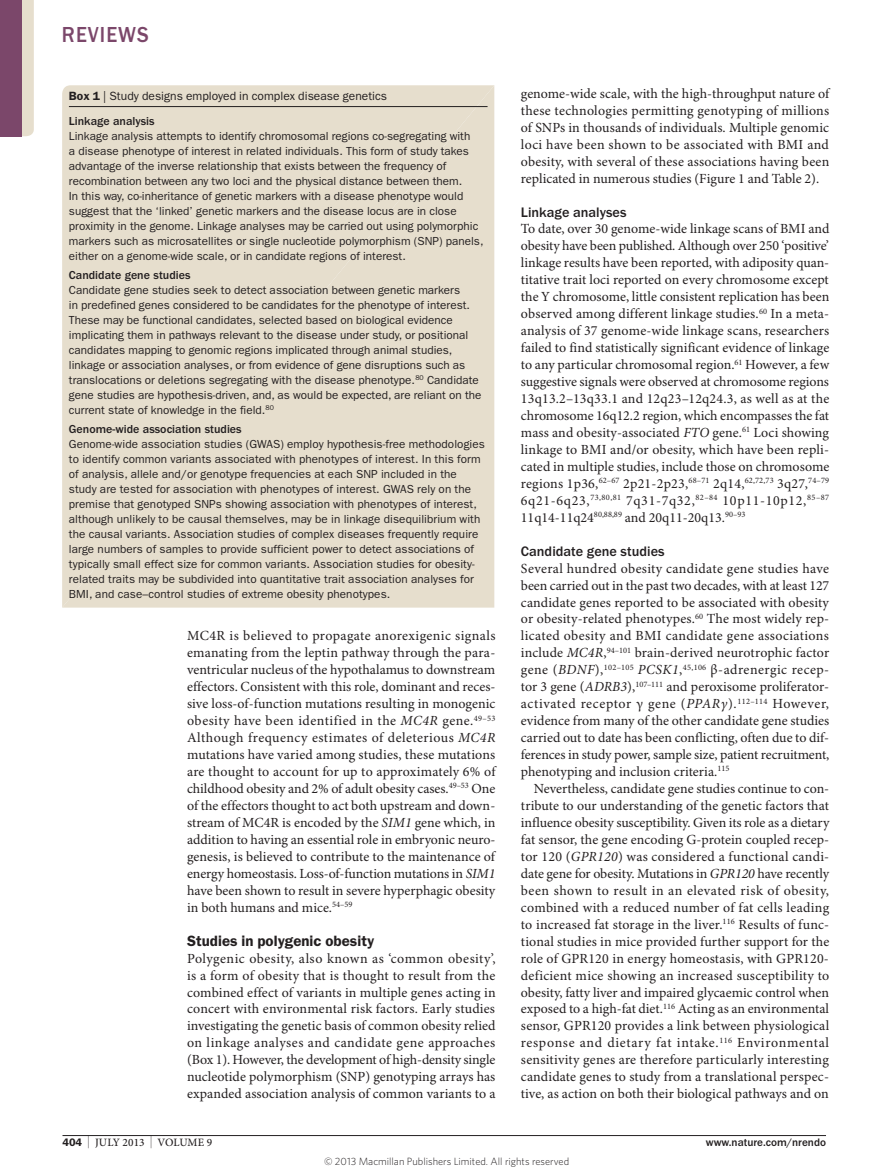
<style>
.page{position:relative;width:893px;height:1174px;background:#fff}
.page>*{position:absolute;margin:0;border:0;box-sizing:border-box;transform-origin:0 0}
.t1{font:500 22.5px "ITC Franklin Gothic Std";letter-spacing:.05em;color:#7b476a;scale:.9 1}
.Head_1{font:600 15px "ITC Franklin Gothic Std";color:#231f20}
.Head_2{font:500 14.25px "ITC Franklin Gothic Std";color:#231f20}
.Body_first{font:13.95px/17px "Minion Pro";color:#231f20;text-align:justify}
.Body_text{font:13.95px/17px "Minion Pro";letter-spacing:.005em;color:#231f20;text-align:justify}
.Box_subhead{font:500 12px "ITC Franklin Gothic Std";color:#231f20}
.Box_title{font:12px "ITC Franklin Gothic Std";color:#231f20}
.Box_body_first{font:11.7px/15px "ITC Franklin Gothic Std";color:#231f20}
.t2{font:500 11.25px "ITC Franklin Gothic Std";color:#231f20}
.t3{font:500 11.25px "Minion Pro";letter-spacing:.01em;color:#231f20}
.t4{font:300 10.5px "Whitney";color:#231f20}
.s1{font-weight:600}
.s2{font-style:italic}
.s3{font-family:"ITC Franklin Gothic Std";font-weight:600;font-size:10.95px}
.s4{font-size:12.9px}
</style>
<div class="page">
<hr style="left:63px;top:1135px;width:763px;height:1px;background:#231f20">
<div style="left:62px;top:85px;width:432px;height:522px;background:#e6decd"></div>
<hr style="left:69px;top:106px;width:419px;height:1px;background:#231f20">
<div style="left:22px;top:0;width:12px;height:136px;background:#e6decd"></div>
<div style="left:0;top:0;width:22px;height:136px;background:#7b476a"></div>
<p class="t1" style="left:62px;top:22px;width:98px">REVIEWS</p>
<p class="Box_title" style="left:69px;top:89px;width:320px"><span class="s1">Box 1</span> | Study designs employed in complex disease genetics</p>
<p class="Box_subhead" style="left:69px;top:114px;width:87px">Linkage analysis</p>
<p class="Box_body_first" style="left:69px;top:128px;width:416px">Linkage analysis attempts to identify chromosomal regions co-segregating with<br>a disease phenotype of interest in related individuals. This form of study takes advantage of the inverse relationship that exists between the frequency of recombination between any two loci and the physical distance between them.<br>In this way, co-inheritance of genetic markers with a disease phenotype would suggest that the ‘linked’ genetic markers and the disease locus are in close proximity in the genome. Linkage analyses may be carried out using polymorphic markers such as microsatellites or single nucleotide polymorphism (SNP) panels, either on a genome-wide scale, or in candidate regions of interest.</p>
<p class="Box_subhead" style="left:69px;top:268px;width:123px">Candidate gene studies</p>
<p class="Box_body_first" style="left:69px;top:283px;width:414px">Candidate gene studies seek to detect association between genetic markers<br>in predefined genes considered to be candidates for the phenotype of interest.<br>These may be functional candidates, selected based on biological evidence implicating them in pathways relevant to the disease under study, or positional candidates mapping to genomic regions implicated through animal studies, linkage or association analyses, or from evidence of gene disruptions such as translocations or deletions segregating with the disease phenotype.<sup>80</sup> Candidate gene studies are hypothesis-driven, and, as would be expected, are reliant on the current state of knowledge in the field.<sup>80</sup></p>
<p class="Box_subhead" style="left:69px;top:423px;width:174px">Genome-wide association studies</p>
<p class="Box_body_first" style="left:69px;top:437px;width:418px">Genome-wide association studies (GWAS) employ hypothesis-free methodologies to identify common variants associated with phenotypes of interest. In this form of analysis, allele and/or genotype frequencies at each SNP included in the study are tested for association with phenotypes of interest. GWAS rely on the premise that genotyped SNPs showing association with phenotypes of interest, although unlikely to be causal themselves, may be in linkage disequilibrium with the causal variants. Association studies of complex diseases frequently require large numbers of samples to provide sufficient power to detect associations of typically small effect size for common variants. Association studies for obesity&shy;related traits may be subdivided into quantitative trait association analyses for BMI, and case–control studies of extreme obesity phenotypes.</p>
<p class="Body_first" style="left:187px;top:628px;width:310px">MC4R is believed to propagate anorexigenic signals emanating from the leptin pathway through the para&shy;ventricular nucleus of the hypothalamus to downstream effectors. Consistent with this role, dominant and reces&shy;sive loss-of-function mutations resulting in monogenic obesity have been identified in the <span class="s2">MC4R</span> gene.<sup>49–53<br></sup>Although frequency estimates of deleterious <span class="s2">MC4R </span>mutations have varied among studies, these mutations are thought to account for up to approximately 6% of childhood obesity and 2% of adult obesity cases.<sup>49–53</sup> One of the effectors thought to act both upstream and down&shy;stream of MC4R is encoded by the <span class="s2">SIM1</span> gene which, in addition to having an essential role in embryonic neuro&shy;genesis, is believed to contribute to the maintenance of energy homeostasis. Loss-of-function mutations in <span class="s2">SIM1 </span>have been shown to result in severe hyperphagic obesity in both humans and mice.<sup>54–59</sup></p>
<p class="Head_1" style="left:187px;top:931px;width:189px">Studies in polygenic obesity</p>
<p class="Body_first" style="left:187px;top:950px;width:310px">Polygenic obesity, also known as ‘common obesity’, is a form of obesity that is thought to result from the combined effect of variants in multiple genes acting in concert with environmental risk factors. Early studies investigating the genetic basis of common obesity relied on linkage analyses and candidate gene approaches (Box 1). However, the development of high-density single nucleotide polymorphism (SNP) genotyping arrays has expanded association analysis of common variants to a</p>
<p class="Body_first" style="left:521px;top:85px;width:310px">genome-wide scale, with the high-throughput nature of these technologies permitting genotyping of millions of SNPs in thousands of individuals. Multiple genomic loci have been shown to be associated with BMI and obesity, with several of these associations having been replicated in numerous studies (Figure 1 and Table 2).</p>
<p class="Head_2" style="left:521px;top:204px;width:107px">Linkage analyses</p>
<p class="Body_first" style="left:521px;top:221px;width:310px">To date, over 30 genome-wide linkage scans of BMI and obesity have been published. Although over 250 ‘positive’ linkage results have been reported, with adiposity quan&shy;titative trait loci reported on every chromosome except the Y chromosome, little consistent replication has been observed among different linkage studies.<sup>60</sup> In a meta&shy;analysis of 37 genome-wide linkage scans, researchers failed to find statistically significant evidence of linkage to any particular chromosomal region.<sup>61</sup> However, a few suggestive signals were observed at chromosome regions 13q13.2–13q33.1 and 12q23–12q24.3, as well as at the chromosome 16q12.2 region, which encompasses the fat mass and obesity-associated <span class="s2">FTO</span> gene.<sup>61</sup> Loci showing linkage to BMI and/or obesity, which have been repli&shy;cated in multiple studies, include those on chromosome regions 1p36,<sup>62–67</sup> 2p21‑2p23,<sup>68–71</sup> 2q14,<sup>62,72,73</sup> 3q27,<sup>74–79<br></sup>6q21‑6q23,<sup>73,80,81</sup> 7q31‑7q32,<sup>82–84</sup> 10p11‑10p12,<sup>85–87<br></sup>11q14‑11q24<sup>80,88,89</sup> and 20q11‑20q13.<sup>90–93</sup></p>
<p class="Head_2" style="left:521px;top:543px;width:145px">Candidate gene studies</p>
<p class="Body_first" style="left:521px;top:560px;width:310px">Several hundred obesity candidate gene studies have been carried out in the past two decades, with at least 127 candidate genes reported to be associated with obesity or obesity-related phenotypes.<sup>60</sup> The most widely rep&shy;licated obesity and BMI candidate gene associations include <span class="s2">MC4R</span>,<sup>94–101</sup> brain-derived neurotrophic factor gene (<span class="s2">BDNF</span>),<sup>102–105</sup> <span class="s2">PCSK1</span>,<sup>45,106</sup> β‑adrenergic recep&shy;tor 3 gene (<span class="s2">ADRB3</span>),<sup>107–111</sup> and peroxisome proliferator&shy;activated receptor γ gene (<span class="s2">PPARγ</span>).<sup>112–114</sup> However, evidence from many of the other candidate gene studies carried out to date has been conflicting, often due to dif&shy;ferences in study power, sample size, patient recruitment, phenotyping and inclusion criteria.<sup>115</sup></p>
<p class="Body_text" style="left:521px;top:780px;width:310px;text-indent:13px">Nevertheless, candidate gene studies continue to con&shy;tribute to our understanding of the genetic factors that influence obesity susceptibility. Given its role as a dietary fat sensor, the gene encoding G‑protein coupled recep&shy;tor 120 (<span class="s2">GPR120</span>) was considered a functional candi&shy;date gene for obesity. Mutations in <span class="s2">GPR120</span> have recently been shown to result in an elevated risk of obesity, combined with a reduced number of fat cells leading to increased fat storage in the liver.<sup>116</sup> Results of func&shy;tional studies in mice provided further support for the role of GPR120 in energy homeostasis, with GPR120- deficient mice showing an increased susceptibility to obesity, fatty liver and impaired glycaemic control when exposed to a high-fat diet.<sup>116</sup> Acting as an environmental sensor, GPR120 provides a link between physiological response and dietary fat intake.<sup>116</sup> Environmental sensitivity genes are therefore particularly interesting candidate genes to study from a translational perspec&shy;tive, as action on both their biological pathways and on</p>
<p class="t3" style="left:63px;top:1136px;width:151px"><span class="s3">404</span> <span class="s4">|</span> JULY 2013 <span class="s4">|</span> VOLUME 9</p>
<p class="t2" style="left:706px;top:1136px;width:122px">www.nature.com/nrendo</p>
<p class="t4" style="left:324px;top:1154px;width:247px">© 2013 Macmillan Publishers Limited. All rights reserved</p>
</div>
